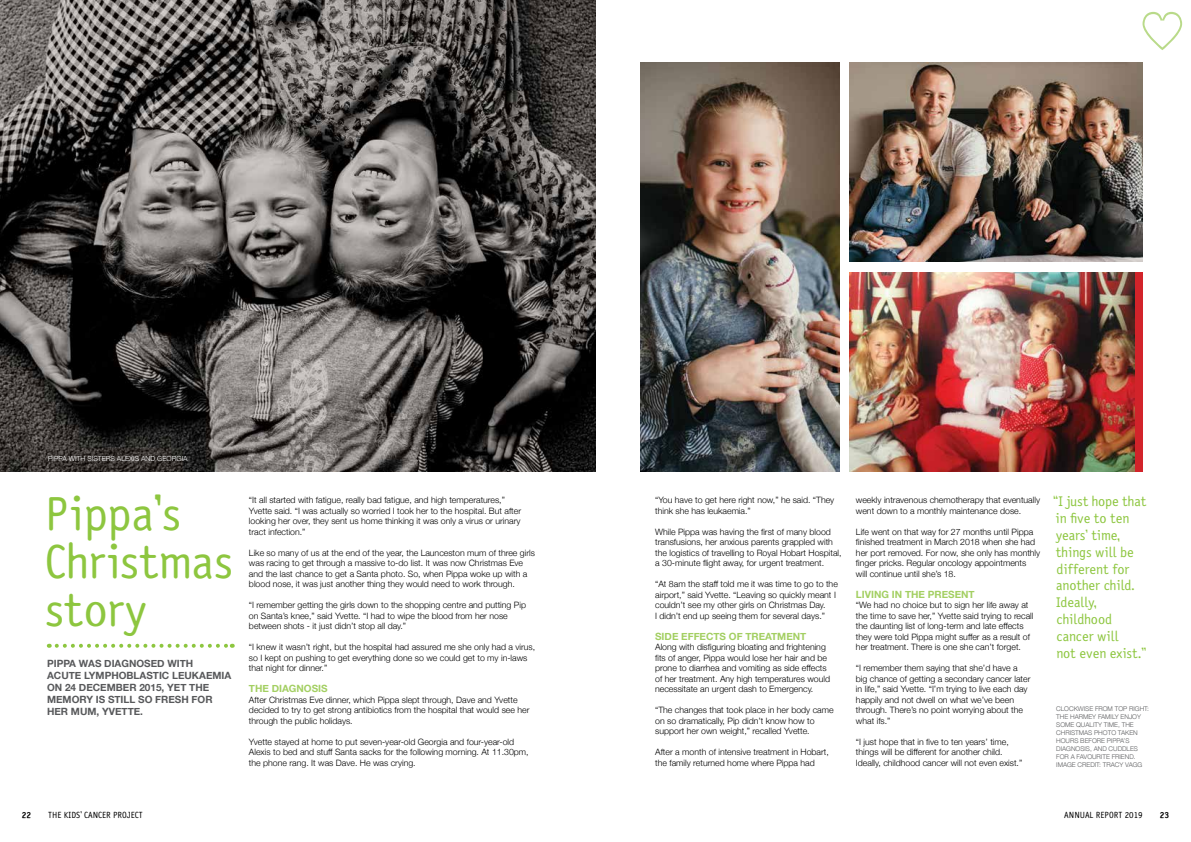
<style>
.page{position:relative;width:1191px;height:842px;background:#fff}
.page>*{position:absolute;margin:0;border:0;box-sizing:border-box;transform-origin:0 0}
.t1{font:48px/48px "Saturday Sans ICG";color:#8dc63f}
.t2{font:14px/16.8px "Saturday Sans ICG";color:#8dc63f}
.t3{font:700 10px/12px "Helvetica Neue";color:#58595b}
.t4{font:700 10px "Helvetica Neue";color:#a3cf62}
.t5{font:9px "Saturday Sans ICG";color:#000}
.t6{font:9px "Saturday Sans ICG Bold";color:#000}
.t7{font:300 8.8px/10.5px "Helvetica Neue";color:#000}
.t8{font:300 7px "Helvetica Neue";color:#fff}
.t9{font:300 6.5px/8px "Helvetica Neue";color:#58595b}
</style>
<div class="page">
<svg style="left:1142px;top:12px;width:40px;height:38px"></svg>
<div style="left:850px;top:272px;width:292px;height:200px;background:#d2232a"></div>
<img style="left:850px;top:272px;width:284px;height:200px">
<img style="left:850px;top:62px;width:292px;height:200px">
<img style="left:0;top:0;width:595px;height:472px">
<svg style="left:57px;top:644px;width:176px;height:4px"></svg>
<img style="left:640px;top:63px;width:199px;height:409px">
<p class="t8" style="left:48px;top:453px;width:141px">PIPPA WITH SISTERS ALEXIS AND GEORGIA</p>
<h1 class="t1" style="left:45px;top:490px;width:190px">Pippa’s<br>Christmas story</h1>
<h2 class="t2" style="left:1053px;top:493px;width:95px">“I just hope that in five to ten years’ time, things will be different for another child.<br>Ideally, childhood cancer will<br>not even exist.”</h2>
<p class="t7" style="left:249px;top:494px;width:274px">“It all started with fatigue, really bad fatigue, and high temperatures,” Yvette said. “I was actually so worried I took her to the hospital. But after looking her over, they sent us home thinking it was only a virus or urinary tract infection.”</p>
<p class="t7" style="left:249px;top:547px;width:287px">Like so many of us at the end of the year, the Launceston mum of three girls was racing to get through a massive to-do list. It was now Christmas Eve and the last chance to get a Santa photo. So, when Pippa woke up with a blood nose, it was just another thing they would need to work through.</p>
<p class="t7" style="left:249px;top:599px;width:278px">“I remember getting the girls down to the shopping centre and putting Pip on Santa’s knee,” said Yvette. “I had to wipe the blood from her nose between shots - it just didn’t stop all day.”</p>
<p class="t7" style="left:249px;top:641px;width:288px">“I knew it wasn’t right, but the hospital had assured me she only had a virus, so I kept on pushing to get everything done so we could get to my in-laws that night for dinner.”</p>
<p class="t4" style="left:249px;top:681px;width:80px">THE DIAGNOSIS</p>
<p class="t7" style="left:249px;top:694px;width:282px">After Christmas Eve dinner, which Pippa slept through, Dave and Yvette decided to try to get strong antibiotics from the hospital that would see her through the public holidays.</p>
<p class="t7" style="left:249px;top:736px;width:281px">Yvette stayed at home to put seven-year-old Georgia and four-year-old<br>Alexis to bed and stuff Santa sacks for the following morning. At 11.30pm, the phone rang. It was Dave. He was crying.</p>
<p class="t7" style="left:655px;top:494px;width:181px">“You have to get here right now,” he said. “They think she has leukaemia.”</p>
<p class="t7" style="left:655px;top:526px;width:188px">While Pippa was having the first of many blood transfusions, her anxious parents grappled with the logistics of travelling to Royal Hobart Hospital, a 30-minute flight away, for urgent treatment.</p>
<p class="t7" style="left:655px;top:578px;width:184px">“At 8am the staff told me it was time to go to the airport,” said Yvette. “Leaving so quickly meant I couldn’t see my other girls on Christmas Day.<br>I didn’t end up seeing them for several days.”</p>
<p class="t4" style="left:655px;top:628px;width:153px">SIDE EFFECTS OF TREATMENT</p>
<p class="t7" style="left:655px;top:641px;width:176px">Along with disfiguring bloating and frightening fits of anger, Pippa would lose her hair and be prone to diarrhea and vomiting as side effects of her treatment. Any high temperatures would necessitate an urgent dash to Emergency.</p>
<p class="t7" style="left:655px;top:704px;width:180px">“The changes that took place in her body came on so dramatically, Pip didn’t know how to support her own weight,” recalled Yvette.</p>
<p class="t7" style="left:655px;top:746px;width:175px">After a month of intensive treatment in Hobart, the family returned home where Pippa had</p>
<p class="t7" style="left:856px;top:494px;width:186px">weekly intravenous chemotherapy that eventually went down to a monthly maintenance dose.</p>
<p class="t7" style="left:856px;top:526px;width:186px">Life went on that way for 27 months until Pippa finished treatment in March 2018 when she had her port removed. For now, she only has monthly finger pricks. Regular oncology appointments<br>will continue until she’s 18.</p>
<p class="t4" style="left:856px;top:586px;width:120px">LIVING IN THE PRESENT</p>
<p class="t7" style="left:856px;top:599px;width:179px">“We had no choice but to sign her life away at the time to save her,” Yvette said trying to recall the daunting list of long-term and late effects they were told Pippa might suffer as a result of her treatment. There is one she can’t forget.</p>
<p class="t7" style="left:856px;top:662px;width:176px">“I remember them saying that she’d have a big chance of getting a secondary cancer later in life,” said Yvette. “I’m trying to live each day happily and not dwell on what we’ve been through. There’s no point worrying about the what ifs.”</p>
<p class="t7" style="left:856px;top:736px;width:168px">“I just hope that in five to ten years’ time, things will be different for another child.<br>Ideally, childhood cancer will not even exist.”</p>
<p class="t3" style="left:47px;top:658px;width:186px">PIPPA WAS DIAGNOSED WITH<br>ACUTE LYMPHOBLASTIC LEUKAEMIA<br>ON 24 DECEMBER 2015, YET THE<br>MEMORY IS STILL SO FRESH FOR<br>HER MUM, YVETTE.</p>
<p class="t9" style="left:1056px;top:704px;width:94px">CLOCKWISE FROM TOP RIGHT:<br>THE HARMEY FAMILY ENJOY<br>SOME QUALITY TIME, THE<br>CHRISTMAS PHOTO TAKEN<br>HOURS BEFORE PIPPA’S<br>DIAGNOSIS, AND CUDDLES<br>FOR A FAVOURITE FRIEND.<br>IMAGE CREDIT: TRACY VAGG</p>
<p class="t6" style="left:22px;top:810px;width:11px">22</p>
<p class="t5" style="left:48px;top:810px;width:96px">THE KIDS’ CANCER PROJECT</p>
<p class="t5" style="left:1064px;top:810px;width:80px">ANNUAL REPORT 2019</p>
<p class="t6" style="left:1159px;top:810px;width:11px">23</p>
</div>
